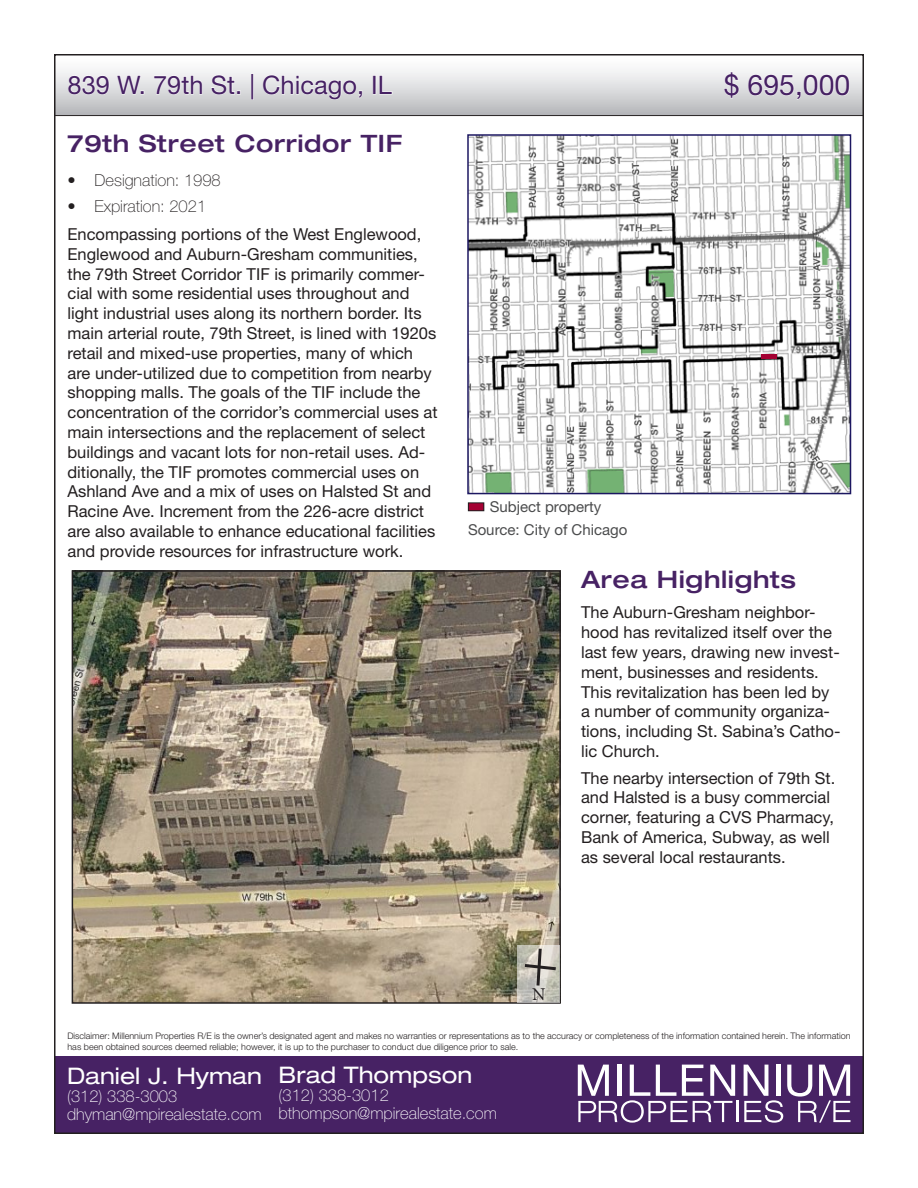
<style>
.page{position:relative;width:918px;height:1188px;background:#fff}
.page>*{position:absolute;margin:0;border:0;box-sizing:border-box;transform-origin:0 0}
.t1{font:28.5px "Helvetica Neue LT Std";color:#472264}
.t2{font:25.5px "Helvetica Neue LT Std";color:#472264}
.Section_Header{font:500 expanded 24px "Helvetica Neue LT Std";letter-spacing:.025em;color:#472264}
.t3{font:expanded 22.8px "Helvetica Neue LT Std";color:#fff}
.t4{font:18px "Minion Pro";color:#231f20}
.body{font:16.5px/19.8px "Helvetica Neue LT Std";color:#231f20}
.t5{font:100 16.5px/17.9px "Helvetica Neue LT Std";color:#fff}
.t6{font:100 16.5px "Helvetica Neue LT Std";color:#231f20}
.t7{font:15px "Helvetica Neue LT Std";color:#4b4c4d}
.t8{font:300 9px/10.8px "Helvetica Neue LT Std";color:#231f20}
</style>
<div class="page">
<svg style="left:57px;top:70px;width:804px;height:45px"></svg>
<div style="left:54px;top:1056px;width:810px;height:78px;background:#472264"></div>
<svg style="left:67px;top:75px;width:43px;height:20px"></svg>
<svg style="left:116px;top:71px;width:28px;height:29px"></svg>
<svg style="left:153px;top:75px;width:50px;height:20px"></svg>
<svg style="left:211px;top:74px;width:30px;height:21px"></svg>
<div style="left:251px;top:73px;width:3px;height:27px;border:1px solid #fff"></div>
<svg style="left:262px;top:74px;width:101px;height:26px"></svg>
<div style="left:373px;top:75px;width:3px;height:19px;border:1px solid #fff"></div>
<svg style="left:379px;top:75px;width:14px;height:20px"></svg>
<svg style="left:723px;top:71px;width:17px;height:28px"></svg>
<svg style="left:748px;top:74px;width:102px;height:27px"></svg>
<hr style="left:54px;top:115px;width:810px;height:1px;background:#231f20">
<hr style="left:736px;top:1101px;width:3px;height:21px;background:#fff">
<svg style="left:578px;top:1065px;width:157px;height:58px"></svg>
<svg style="left:744px;top:1065px;width:107px;height:58px"></svg>
<img style="left:470px;top:137px;width:378px;height:354px">
<div style="left:467px;top:134px;width:384px;height:360px;border:2px solid #1c1761"></div>
<div style="left:761px;top:354px;width:16px;height:5px;background:#a40133"></div>
<div style="left:468px;top:503px;width:16px;height:8px;background:#a40133"></div>
<div style="left:468px;top:502px;width:16px;height:9px;border:1px solid #231f20"></div>
<img style="left:75px;top:573px;width:483px;height:428px">
<div style="left:72px;top:570px;width:489px;height:434px;border:2px solid #231f20"></div>
<svg style="left:517px;top:945px;width:42px;height:57px"></svg>
<svg style="left:522px;top:946px;width:37px;height:43px;background:#bbb8af"></svg>
<h2 class="t2" style="left:68px;top:70px;width:326px">839 W. 79th St. | Chicago, IL</h2>
<h1 class="t1" style="left:724px;top:68px;width:128px">$ 695,000</h1>
<p class="Section_Header" style="left:68px;top:129px;width:336px">79th Street Corridor TIF</p>
<p class="t6" style="left:68px;top:171px;width:155px">• Designation: 1998</p>
<p class="t6" style="left:68px;top:196px;width:140px">• Expiration: 2021</p>
<p class="body" style="left:68px;top:224px;width:372px">Encompassing portions of the West Englewood, Englewood and Auburn-Gresham communities, the 79th Street Corridor TIF is primarily commer&shy;cial with some residential uses throughout and light industrial uses along its northern border. Its main arterial route, 79th Street, is lined with 1920s retail and mixed-use properties, many of which are under-utilized due to competition from nearby shopping malls. The goals of the TIF include the concentration of the corridor’s commercial uses at main intersections and the replacement of select buildings and vacant lots for non-retail uses. Ad&shy;ditionally, the TIF promotes commercial uses on Ashland Ave and a mix of uses on Halsted St and Racine Ave. Increment from the 226-acre district are also available to enhance educational facilities and provide resources for infrastructure work.</p>
<p class="t7" style="left:490px;top:498px;width:113px">Subject property</p>
<p class="t7" style="left:468px;top:521px;width:161px">Source: City of Chicago</p>
<p class="Section_Header" style="left:581px;top:565px;width:217px">Area Highlights</p>
<p class="body" style="left:581px;top:602px;width:261px">The Auburn-Gresham neighbor&shy;hood has revitalized itself over the last few years, drawing new invest&shy;ment, businesses and residents.<br>This revitalization has been led by a number of community organiza&shy;tions, including St. Sabina’s Catho&shy;lic Church.</p>
<p class="body" style="left:581px;top:768px;width:256px">The nearby intersection of 79th St. and Halsted is a busy commercial corner, featuring a CVS Pharmacy,<br>Bank of America, Subway, as well as several local restaurants.</p>
<p class="t4" style="left:532px;top:982px;width:15px">N</p>
<p class="t8" style="left:68px;top:1030px;width:785px">Disclaimer: Millennium Properties R/E is the owner’s designated agent and makes no warranties or representations as to the accuracy or completeness of the information contained herein. The information has been obtained sources deemed reliable; however, it is up to the purchaser to conduct due diligence prior to sale.</p>
<h3 class="t3" style="left:279px;top:1061px;width:195px">Brad Thompson</h3>
<p class="t5" style="left:279px;top:1086px;width:220px">(312) 338-3012 bthompson@mpirealestate.com</p>
<h3 class="t3" style="left:67px;top:1062px;width:196px">Daniel J. Hyman</h3>
<p class="t5" style="left:67px;top:1087px;width:196px">(312) 338-3003 dhyman@mpirealestate.com</p>
</div>
